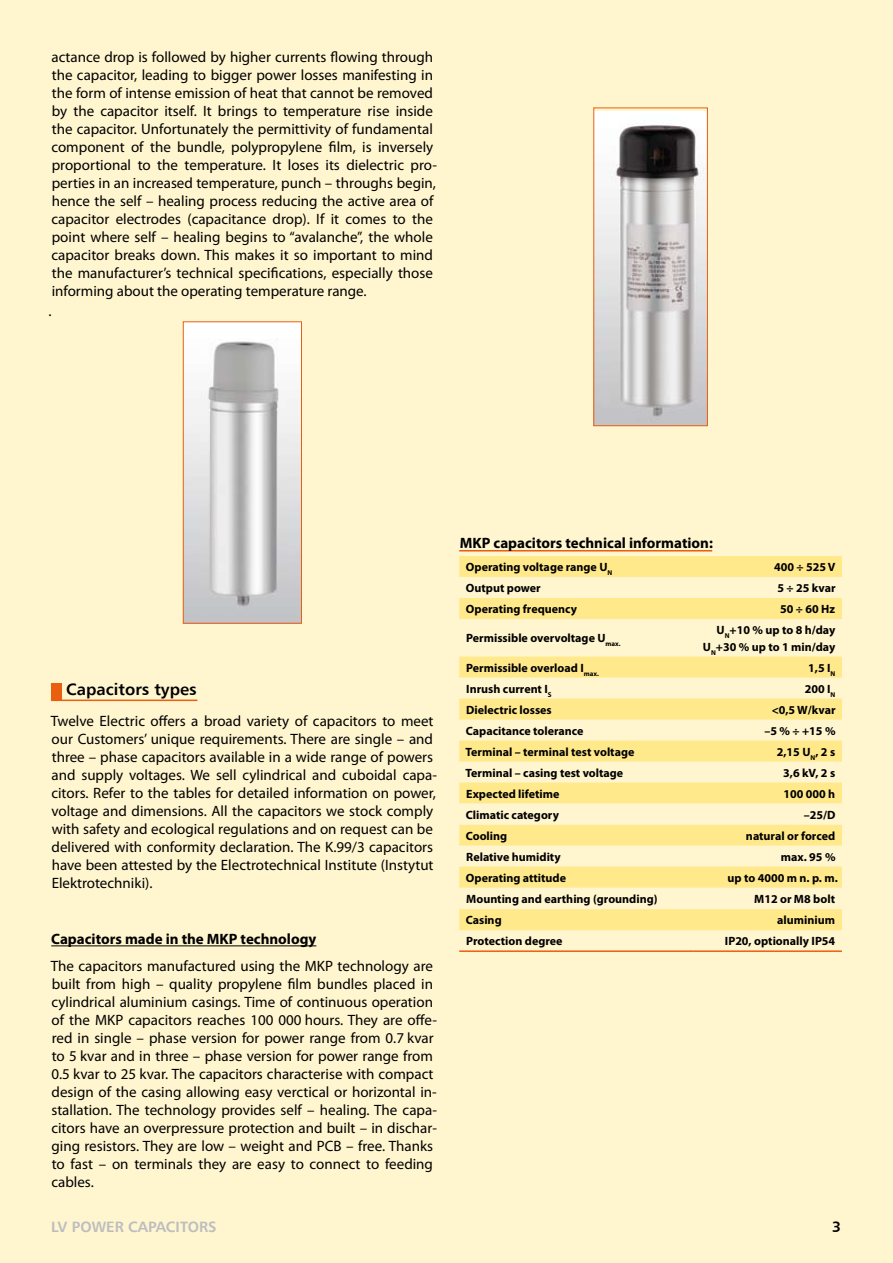
<style>
.page{position:relative;width:893px;height:1263px;background:#fff5cf}
.page>*{position:absolute;margin:0;border:0;box-sizing:border-box;transform-origin:0 0}
.t1{font:700 16.5px "Humnst 777 EU";color:#000}
.t2{font:15px/18px "Myriad Pro";color:#000}
.t3{font:700 15px "Myriad Pro";color:#000}
.t4{font:700 15px "Humnst 777 EU";color:#bcbdbf}
.t5{font:700 15px "Humnst 777 EU";color:#000}
.t6{font:700 12px/16.5px "Myriad Pro";color:#000;text-align:right}
</style>
<div class="page">
<hr style="left:51px;top:699px;width:146px;height:2px;background:#e95e0f">
<hr style="left:51px;top:945px;width:265px;height:1px;background:#000">
<img style="left:185px;top:324px;width:115px;height:297px">
<div style="left:183px;top:322px;width:119px;height:301px;border:1px solid #e95e0f"></div>
<div style="left:51px;top:683px;width:10px;height:17px;background:#e95e0f"></div>
<hr style="left:459px;top:550px;width:253px;height:1px;background:#e95e0f">
<img style="left:596px;top:111px;width:110px;height:313px">
<div style="left:594px;top:108px;width:114px;height:318px;border:1px solid #e95e0f"></div>
<svg style="left:459px;top:556px;width:383px;height:374px;fill:#ffe98b"></svg>
<svg style="left:459px;top:803px;width:383px;height:21px"></svg>
<hr style="left:459px;top:950px;width:234px;height:2px;background:#e95e0f">
<hr style="left:693px;top:950px;width:149px;height:2px;background:#e95e0f">
<p class="t2" style="left:51px;top:48px;width:387px">actance drop is followed by higher currents flowing through the capacitor, leading to bigger power losses manifesting in the form of intense emission of heat that cannot be removed by the capacitor itself. It brings to temperature rise inside the capacitor. Unfortunately the permittivity of fundamental component of the bundle, polypropylene film, is inversely proportional to the temperature. It loses its dielectric pro&shy;perties in an increased temperature, punch – throughs begin, hence the self – healing process reducing the active area of capacitor electrodes (capacitance drop). If it comes to the point where self – healing begins to “avalanche”, the whole capacitor breaks down. This makes it so important to mind the manufacturer’s technical specifications, especially those informing about the operating temperature range.</p>
<p class="t2" style="left:48px;top:302px;width:5px">.</p>
<p class="t1" style="left:66px;top:679px;width:132px">CAPACITORS TYPES</p>
<p class="t2" style="left:51px;top:712px;width:388px">Twelve Electric offers a broad variety of capacitors to meet our Customers’ unique requirements. There are single – and three – phase capacitors available in a wide range of powers and supply voltages. We sell cylindrical and cuboidal capa&shy;citors. Refer to the tables for detailed information on power, voltage and dimensions. All the capacitors we stock comply with safety and ecological regulations and on request can be delivered with conformity declaration. The K.99/3 capacitors have been attested by the Electrotechnical Institute (Instytut Elektrotechniki).</p>
<p class="t3" style="left:51px;top:929px;width:267px">Capacitors made in the MKP technology</p>
<p class="t2" style="left:51px;top:956px;width:388px">The capacitors manufactured using the MKP technology are built from high – quality propylene film bundles placed in cylindrical aluminium casings. Time of continuous operation of the MKP capacitors reaches 100 000 hours. They are offe&shy;red in single – phase version for power range from 0.7 kvar to 5 kvar and in three – phase version for power range from 0.5 kvar to 25 kvar. The capacitors characterise with compact design of the casing allowing easy verctical or horizontal in&shy;stallation. The technology provides self – healing. The capa&shy;citors have an overpressure protection and built – in dischar&shy;ging resistors. They are low – weight and PCB – free. Thanks to fast – on terminals they are easy to connect to feeding cables.</p>
<p class="t3" style="left:460px;top:533px;width:255px">MKP capacitors technical information:</p>
<p class="t6" style="left:466px;top:558px;width:148px">Operating voltage range U<sub>N</sub></p>
<p class="t6" style="left:774px;top:558px;width:63px">400 ÷ 525 V</p>
<p class="t6" style="left:466px;top:579px;width:76px">Output power</p>
<p class="t6" style="left:777px;top:579px;width:60px">5 ÷ 25 kvar</p>
<p class="t6" style="left:466px;top:600px;width:113px">Operating frequency</p>
<p class="t6" style="left:780px;top:600px;width:56px">50 ÷ 60 Hz</p>
<p class="t6" style="left:466px;top:630px;width:156px">Permissible overvoltage U<sub>max.</sub></p>
<p class="t6" style="left:703px;top:621px;width:134px">U<sub>N</sub>+10 % up to 8 h/day<br>U<sub>N</sub>+30 % up to 1 min/day</p>
<p class="t6" style="left:466px;top:659px;width:134px">Permissible overload I<sub>max.</sub></p>
<p class="t6" style="left:808px;top:659px;width:29px">1,5 I<sub>N</sub></p>
<p class="t6" style="left:466px;top:680px;width:87px">Inrush current I<sub>S</sub></p>
<p class="t6" style="left:805px;top:680px;width:32px">200 I<sub>N</sub></p>
<p class="t6" style="left:466px;top:701px;width:87px">Dielectric losses</p>
<p class="t6" style="left:772px;top:701px;width:65px">&lt;0,5 W/kvar</p>
<p class="t6" style="left:466px;top:722px;width:119px">Capacitance tolerance</p>
<p class="t6" style="left:764px;top:722px;width:73px">–5 % ÷ +15 %</p>
<p class="t6" style="left:466px;top:743px;width:170px">Terminal – terminal test voltage</p>
<p class="t6" style="left:777px;top:743px;width:60px">2,15 U<sub>N</sub>, 2 s</p>
<p class="t6" style="left:466px;top:764px;width:159px">Terminal – casing test voltage</p>
<p class="t6" style="left:783px;top:764px;width:54px">3,6 kV, 2 s</p>
<p class="t6" style="left:466px;top:785px;width:95px">Expected lifetime</p>
<p class="t6" style="left:783px;top:785px;width:53px">100 000 h</p>
<p class="t6" style="left:466px;top:806px;width:95px">Climatic category</p>
<p class="t6" style="left:804px;top:806px;width:33px">–25/D</p>
<p class="t6" style="left:466px;top:827px;width:43px">Cooling</p>
<p class="t6" style="left:746px;top:827px;width:91px">natural or forced</p>
<p class="t6" style="left:466px;top:848px;width:96px">Relative humidity</p>
<p class="t6" style="left:781px;top:848px;width:56px">max. 95 %</p>
<p class="t6" style="left:466px;top:869px;width:102px">Operating attitude</p>
<p class="t6" style="left:727px;top:869px;width:112px">up to 4000 m n. p. m.</p>
<p class="t6" style="left:466px;top:890px;width:193px">Mounting and earthing (grounding)</p>
<p class="t6" style="left:754px;top:890px;width:82px">M12 or M8 bolt</p>
<p class="t6" style="left:466px;top:911px;width:37px">Casing</p>
<p class="t6" style="left:777px;top:911px;width:59px">aluminium</p>
<p class="t6" style="left:466px;top:932px;width:98px">Protection degree</p>
<p class="t6" style="left:725px;top:932px;width:112px">IP20, optionally IP54</p>
<p class="t4" style="left:51px;top:1217px;width:167px">LV POWER CAPACITORS</p>
<p class="t5" style="left:832px;top:1217px;width:10px">3</p>
</div>
